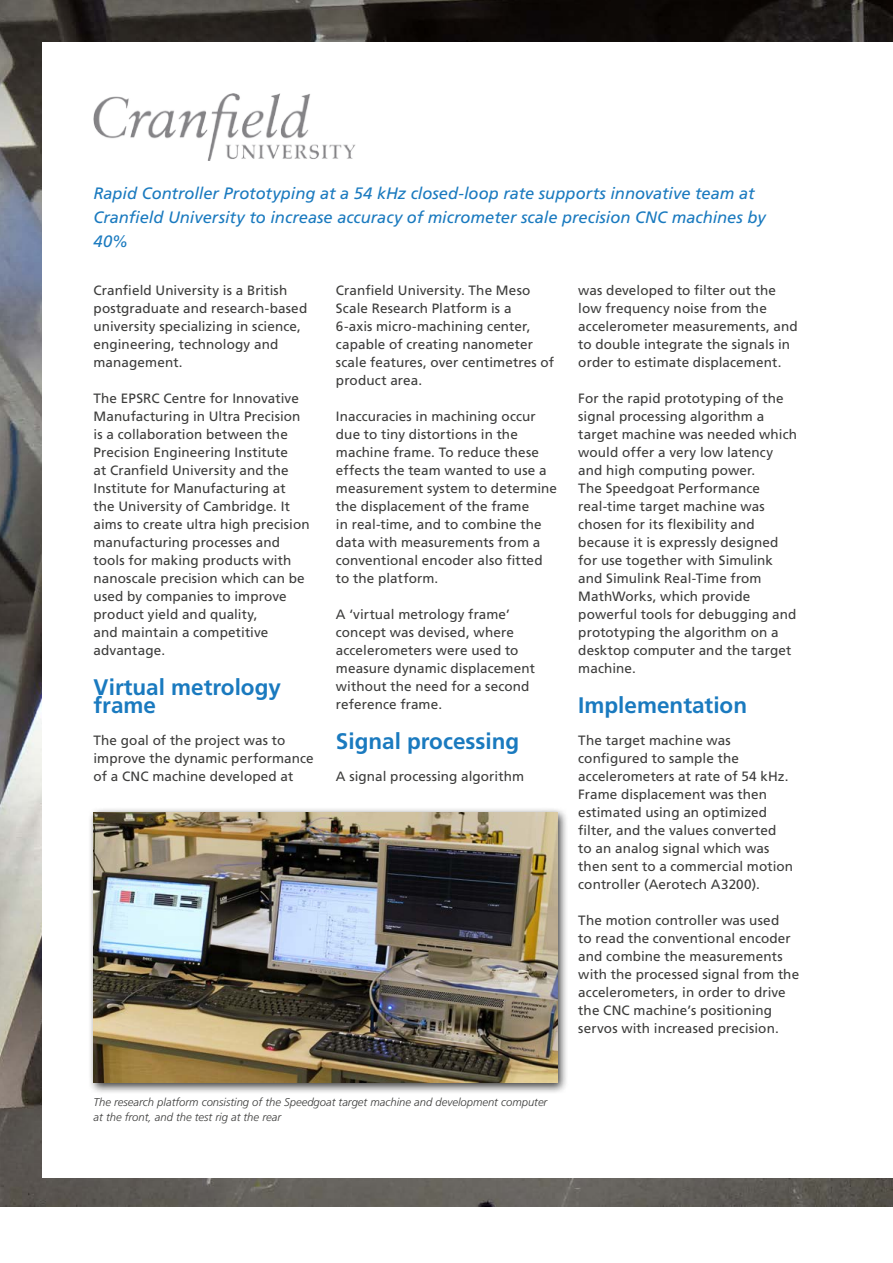
<style>
.page{position:relative;width:893px;height:1263px;background:#fff}
.page>*{position:absolute;margin:0;border:0;box-sizing:border-box;transform-origin:0 0}
.t1{font:700 22.5px/18px "Frutiger LT Std";color:#1a7abf}
.t2{font:italic 16.5px/24px "Frutiger LT Std";letter-spacing:-.005em;color:#1a7abf}
.t3{font:13.5px/18px "Frutiger LT Std";letter-spacing:.005em;color:#3c3c3b}
.t4{font:italic 300 11.25px/15px "Frutiger LT Std";color:#3c3c3b}
</style>
<div class="page">
<img style="left:0;top:0;width:893px;height:1206px">
<div style="left:43px;top:43px;width:850px;height:1135px;background:#fff"></div>
<img style="left:94px;top:94px;width:262px;height:66px">
<div style="left:88px;top:806px;width:481px;height:288px;background:#000;opacity:.75"></div>
<img style="left:94px;top:812px;width:463px;height:271px">
<p class="t2" style="left:94px;top:181px;width:674px">Rapid Controller Prototyping at a 54 kHz closed-loop rate supports innovative team at<br>Cranfield University to increase accuracy of micrometer scale precision CNC machines by<br>40%</p>
<p class="t3" style="left:94px;top:281px;width:215px">Cranfield University is a British postgraduate and research-based university specializing in science, engineering, technology and management.</p>
<p class="t3" style="left:94px;top:389px;width:218px">The EPSRC Centre for Innovative<br>Manufacturing in Ultra Precision is a collaboration between the<br>Precision Engineering Institute<br>at Cranfield University and the<br>Institute for Manufacturing at the University of Cambridge. It aims to create ultra high precision manufacturing processes and tools for making products with nanoscale precision which can be used by companies to improve product yield and quality,<br>and maintain a competitive advantage.</p>
<h1 class="t1" style="left:94px;top:678px;width:189px">Virtual metrology frame</h1>
<p class="t3" style="left:94px;top:731px;width:222px">The goal of the project was to improve the dynamic performance of a CNC machine developed at</p>
<p class="t3" style="left:336px;top:281px;width:220px">Cranfield University. The Meso<br>Scale Research Platform is a<br>6-axis micro-machining center, capable of creating nanometer scale features, over centimetres of product area.</p>
<p class="t3" style="left:336px;top:407px;width:223px">Inaccuracies in machining occur due to tiny distortions in the machine frame. To reduce these effects the team wanted to use a measurement system to determine the displacement of the frame<br>in real-time, and to combine the data with measurements from a conventional encoder also fitted to the platform.</p>
<p class="t3" style="left:336px;top:605px;width:201px">A ‘virtual metrology frame’ concept was devised, where accelerometers were used to measure dynamic displacement without the need for a second reference frame.</p>
<h1 class="t1" style="left:336px;top:732px;width:185px">Signal processing</h1>
<p class="t3" style="left:336px;top:767px;width:190px">A signal processing algorithm</p>
<p class="t3" style="left:578px;top:281px;width:221px">was developed to filter out the low frequency noise from the accelerometer measurements, and to double integrate the signals in order to estimate displacement.</p>
<p class="t3" style="left:578px;top:389px;width:220px">For the rapid prototyping of the signal processing algorithm a target machine was needed which would offer a very low latency and high computing power.<br>The Speedgoat Performance real-time target machine was chosen for its flexibility and because it is expressly designed for use together with Simulink and Simulink Real-Time from<br>MathWorks, which provide powerful tools for debugging and prototyping the algorithm on a desktop computer and the target machine.</p>
<h1 class="t1" style="left:578px;top:696px;width:170px">Implementation</h1>
<p class="t3" style="left:578px;top:731px;width:216px">The target machine was configured to sample the accelerometers at rate of 54 kHz.<br>Frame displacement was then estimated using an optimized filter, and the values converted to an analog signal which was then sent to a commercial motion controller (Aerotech A3200).</p>
<p class="t3" style="left:578px;top:911px;width:222px">The motion controller was used<br>to read the conventional encoder and combine the measurements with the processed signal from the accelerometers, in order to drive the CNC machine’s positioning servos with increased precision.</p>
<p class="t4" style="left:94px;top:1094px;width:455px">The research platform consisting of the Speedgoat target machine and development computer at the front, and the test rig at the rear</p>
</div>
